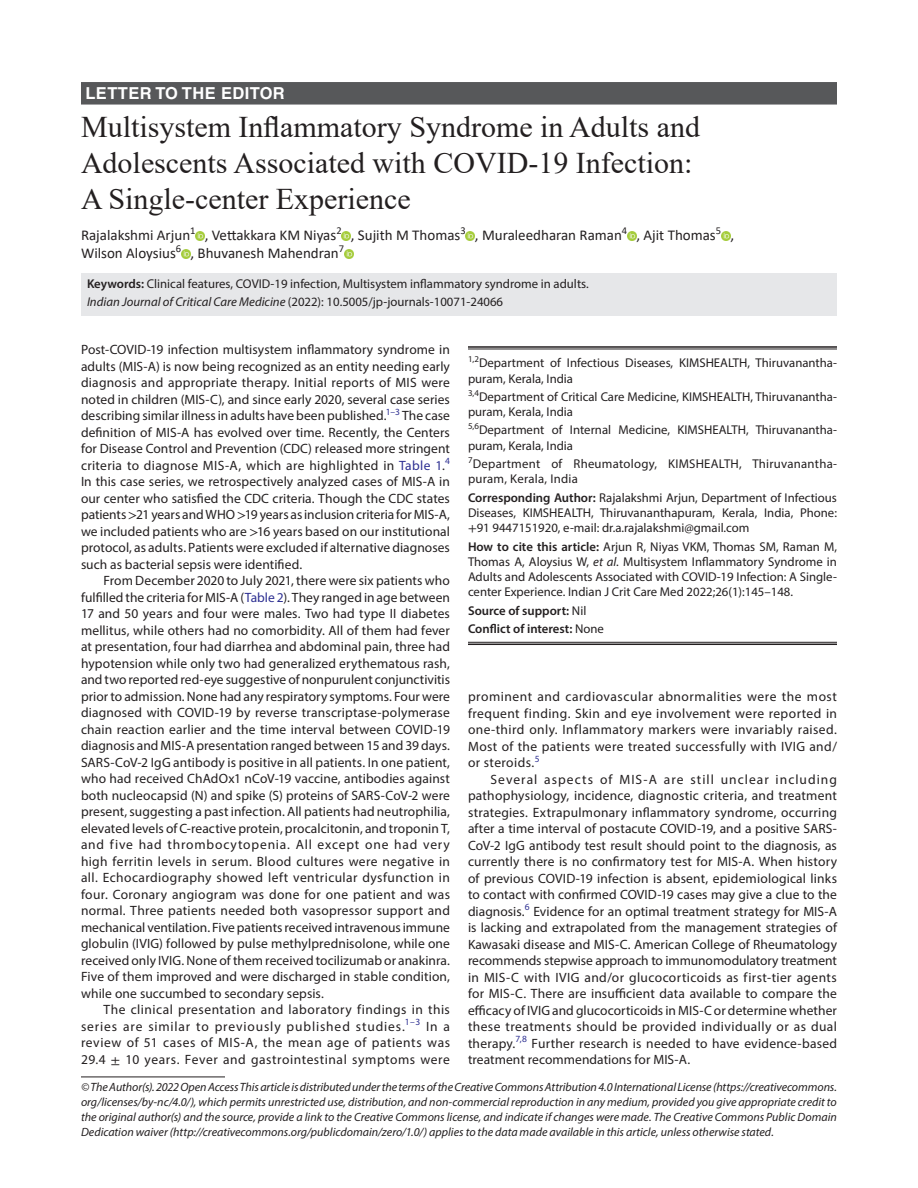
<style>
.page{position:relative;width:918px;height:1188px;background:#fff}
.page>*{position:absolute;margin:0;border:0;box-sizing:border-box;transform-origin:0 0}
.t1{font:30px/36px "Times New Roman";color:#231f20}
.ArticleType{font:700 16.5px "Helvetica LT Std";letter-spacing:.025em;color:#fff}
.AuthorName{font:15px/18px "Calibri";color:#231f20}
.Para-Indent{font:13.5px/16.5px "Myriad Pro";letter-spacing:.02em;color:#231f20;text-align:justify}
.Para-NoIndent{font:13.5px/16.5px "Myriad Pro";color:#231f20;text-align:justify}
.How_to_Cite{font:12.75px/15.3px "Myriad Pro";color:#231f20;text-align:justify}
.Corresponding_Author{font:12.75px/15.3px "Myriad Pro";color:#231f20;text-align:justify}
.Affiliation{font:12.75px/15.3px "Myriad Pro";color:#231f20}
.Keywords{font:12.75px "Myriad Pro";color:#231f20}
.Affiliation-first{font:12.75px/15.3px "Myriad Pro";color:#231f20}
.JT_DOI{font:12.75px "Myriad Pro";color:#231f20}
.Affiliation-2{font:12.75px/15.3px "Myriad Pro";letter-spacing:.02em;color:#231f20}
.COI{font:600 12.75px "Myriad Pro";color:#231f20}
.Source{font:600 12.75px "Myriad Pro";color:#231f20}
.FootNote{font:italic 12px/15px "Myriad Pro";color:#231f20;text-align:justify}
.s1{font-weight:600}
.s2{font-style:italic}
.s3{color:#2e3092}
.s4{font-family:"STIX General"}
.s5{font-weight:400}
</style>
<div class="page">
<div style="left:81px;top:82px;width:756px;height:23px;background:#57585a"></div>
<div style="left:81px;top:273px;width:756px;height:24px;background:#e6e7e9"></div>
<div style="left:81px;top:291px;width:756px;height:24px;background:#e6e7e9"></div>
<svg style="left:196px;top:231px;width:9px;height:9px"></svg>
<svg style="left:342px;top:231px;width:9px;height:9px"></svg>
<svg style="left:466px;top:231px;width:9px;height:9px"></svg>
<svg style="left:627px;top:231px;width:9px;height:9px"></svg>
<svg style="left:721px;top:231px;width:9px;height:9px"></svg>
<svg style="left:181px;top:249px;width:9px;height:9px"></svg>
<svg style="left:344px;top:249px;width:9px;height:9px"></svg>
<hr style="left:81px;top:1077px;width:144px;height:1px;background:#231f20">
<hr style="left:468px;top:346px;width:369px;height:2px;background:#231f20">
<hr style="left:468px;top:349px;width:369px;height:1px;background:#231f20">
<hr style="left:468px;top:642px;width:369px;height:1px;background:#231f20">
<hr style="left:468px;top:644px;width:369px;height:1px;background:#231f20">
<p class="ArticleType" style="left:86px;top:83px;width:201px">LETTER TO THE EDITOR</p>
<p class="t1" style="left:81px;top:108px;width:621px">Multisystem Inflammatory Syndrome in Adults and<br>Adolescents Associated with COVID-19 Infection:<br>A Single-center Experience</p>
<p class="AuthorName" style="left:81px;top:226px;width:655px">Rajalakshmi Arjun<sup>1</sup> , Vettakkara KM Niyas<sup>2</sup> , Sujith M Thomas<sup>3</sup> , Muraleedharan Raman<sup>4</sup> , Ajit Thomas<sup>5</sup> ,<br>Wilson Aloysius<sup>6</sup> , Bhuvanesh Mahendran<sup>7</sup></p>
<p class="Keywords" style="left:87px;top:276px;width:503px"><span class="s1">Keywords:</span> Clinical features, COVID-19 infection, Multisystem inflammatory syndrome in adults.</p>
<p class="JT_DOI" style="left:87px;top:294px;width:418px"><span class="s2">Indian Journal of Critical Care Medicine</span> (2022): 10.5005/jp-journals-10071-24066</p>
<p class="Para-NoIndent" style="left:81px;top:341px;width:371px">Post-COVID-19 infection multisystem inflammatory syndrome in adults (MIS-A) is now being recognized as an entity needing early diagnosis and appropriate therapy. Initial reports of MIS were noted in children (MIS-C), and since early 2020, several case series describing similar illness in adults have been published.<sup>1–3</sup> The case definition of MIS-A has evolved over time. Recently, the Centers for Disease Control and Prevention (CDC) released more stringent criteria to diagnose MIS-A, which are highlighted in <span class="s3">Table 1</span>.<sup>4<br></sup>In this case series, we retrospectively analyzed cases of MIS-A in our center who satisfied the CDC criteria. Though the CDC states patients <span class="s4">&gt;</span>21 years and WHO <span class="s4">&gt;</span>19 years as inclusion criteria for MIS-A, we included patients who are <span class="s4">&gt;</span>16 years based on our institutional protocol, as adults. Patients were excluded if alternative diagnoses such as bacterial sepsis were identified.</p>
<p class="Para-Indent" style="left:81px;top:572px;width:371px;text-indent:22px">From December 2020 to July 2021, there were six patients who fulfilled the criteria for MIS-A (<span class="s3">Table 2</span>). They ranged in age between 17 and 50 years and four were males. Two had type II diabetes mellitus, while others had no comorbidity. All of them had fever at presentation, four had diarrhea and abdominal pain, three had hypotension while only two had generalized erythematous rash, and two reported red-eye suggestive of nonpurulent conjunctivitis prior to admission. None had any respiratory symptoms. Four were diagnosed with COVID-19 by reverse transcriptase-polymerase chain reaction earlier and the time interval between COVID-19 diagnosis and MIS-A presentation ranged between 15 and 39 days.<br>SARS-CoV-2 IgG antibody is positive in all patients. In one patient, who had received ChAdOx1 nCoV-19 vaccine, antibodies against both nucleocapsid (N) and spike (S) proteins of SARS-CoV-2 were present, suggesting a past infection. All patients had neutrophilia, elevated levels of C-reactive protein, procalcitonin, and troponin T, and five had thrombocytopenia. All except one had very high ferritin levels in serum. Blood cultures were negative in all. Echocardiography showed left ventricular dysfunction in four. Coronary angiogram was done for one patient and was normal. Three patients needed both vasopressor support and mechanical ventilation. Five patients received intravenous immune globulin (IVIG) followed by pulse methylprednisolone, while one received only IVIG. None of them received tocilizumab or anakinra.<br>Five of them improved and were discharged in stable condition, while one succumbed to secondary sepsis.</p>
<p class="Para-Indent" style="left:81px;top:1001px;width:371px;text-indent:22px">The clinical presentation and laboratory findings in this series are similar to previously published studies.<sup>1–3</sup> In a review of 51 cases of MIS-A, the mean age of patients was 29.4 <span class="s4">±</span> 10 years. Fever and gastrointestinal symptoms were</p>
<p class="FootNote" style="left:81px;top:1079px;width:758px">© The Author(s). 2022 Open Access This article is distributed under the terms of the Creative Commons Attribution 4.0 International License (https://creativecommons. org/licenses/by-nc/4.0/), which permits unrestricted use, distribution, and non-commercial reproduction in any medium, provided you give appropriate credit to the original author(s) and the source, provide a link to the Creative Commons license, and indicate if changes were made. The Creative Commons Public Domain Dedication waiver (http://creativecommons.org/publicdomain/zero/1.0/) applies to the data made available in this article, unless otherwise stated.</p>
<p class="Affiliation-first" style="left:468px;top:355px;width:370px"><sup>1,2</sup>Department of Infectious Diseases, KIMSHEALTH, Thiruvanantha&shy;puram, Kerala, India</p>
<p class="Affiliation" style="left:468px;top:389px;width:370px"><sup>3,4</sup>Department of Critical Care Medicine, KIMSHEALTH, Thiruvanantha&shy;puram, Kerala, India</p>
<p class="Affiliation" style="left:468px;top:422px;width:370px"><sup>5,6</sup>Department of Internal Medicine, KIMSHEALTH, Thiruvanantha&shy;puram, Kerala, India</p>
<p class="Affiliation-2" style="left:468px;top:456px;width:370px"><sup>7</sup>Department of Rheumatology, KIMSHEALTH, Thiruvanantha&shy;puram, Kerala, India</p>
<p class="Corresponding_Author" style="left:468px;top:490px;width:370px"><span class="s1">Corresponding Author:</span> Rajalakshmi Arjun, Department of Infectious Diseases, KIMSHEALTH, Thiruvananthapuram, Kerala, India, Phone: <span class="s4">+</span>91 9447151920, e-mail: dr.a.rajalakshmi@gmail.com</p>
<p class="How_to_Cite" style="left:468px;top:538px;width:370px"><span class="s1">How to cite this article:</span> Arjun R, Niyas VKM, Thomas SM, Raman M, Thomas A, Aloysius W, <span class="s2">et al</span>. Multisystem Inflammatory Syndrome in Adults and Adolescents Associated with COVID-19 Infection: A Single&shy;center Experience. Indian J Crit Care Med 2022;26(1):145–148.</p>
<p class="Source" style="left:468px;top:602px;width:120px">Source of support: <span class="s5">Nil</span></p>
<p class="COI" style="left:468px;top:621px;width:137px">Conflict of interest: <span class="s5">None</span></p>
<p class="Para-Indent" style="left:468px;top:688px;width:371px">prominent and cardiovascular abnormalities were the most frequent finding. Skin and eye involvement were reported in one-third only. Inflammatory markers were invariably raised.<br>Most of the patients were treated successfully with IVIG and/ or steroids.<sup>5</sup></p>
<p class="Para-Indent" style="left:468px;top:771px;width:371px;text-indent:22px">Several aspects of MIS-A are still unclear including pathophysiology, incidence, diagnostic criteria, and treatment strategies. Extrapulmonary inflammatory syndrome, occurring after a time interval of postacute COVID-19, and a positive SARS-CoV-2 IgG antibody test result should point to the diagnosis, as currently there is no confirmatory test for MIS-A. When history of previous COVID-19 infection is absent, epidemiological links to contact with confirmed COVID-19 cases may give a clue to the diagnosis.<sup>6</sup> Evidence for an optimal treatment strategy for MIS-A is lacking and extrapolated from the management strategies of Kawasaki disease and MIS-C. American College of Rheumatology recommends stepwise approach to immunomodulatory treatment in MIS-C with IVIG and/or glucocorticoids as first-tier agents for MIS-C. There are insufficient data available to compare the efficacy of IVIG and glucocorticoids in MIS-C or determine whether these treatments should be provided individually or as dual therapy.<sup>7,8</sup> Further research is needed to have evidence-based treatment recommendations for MIS-A.</p>
</div>
